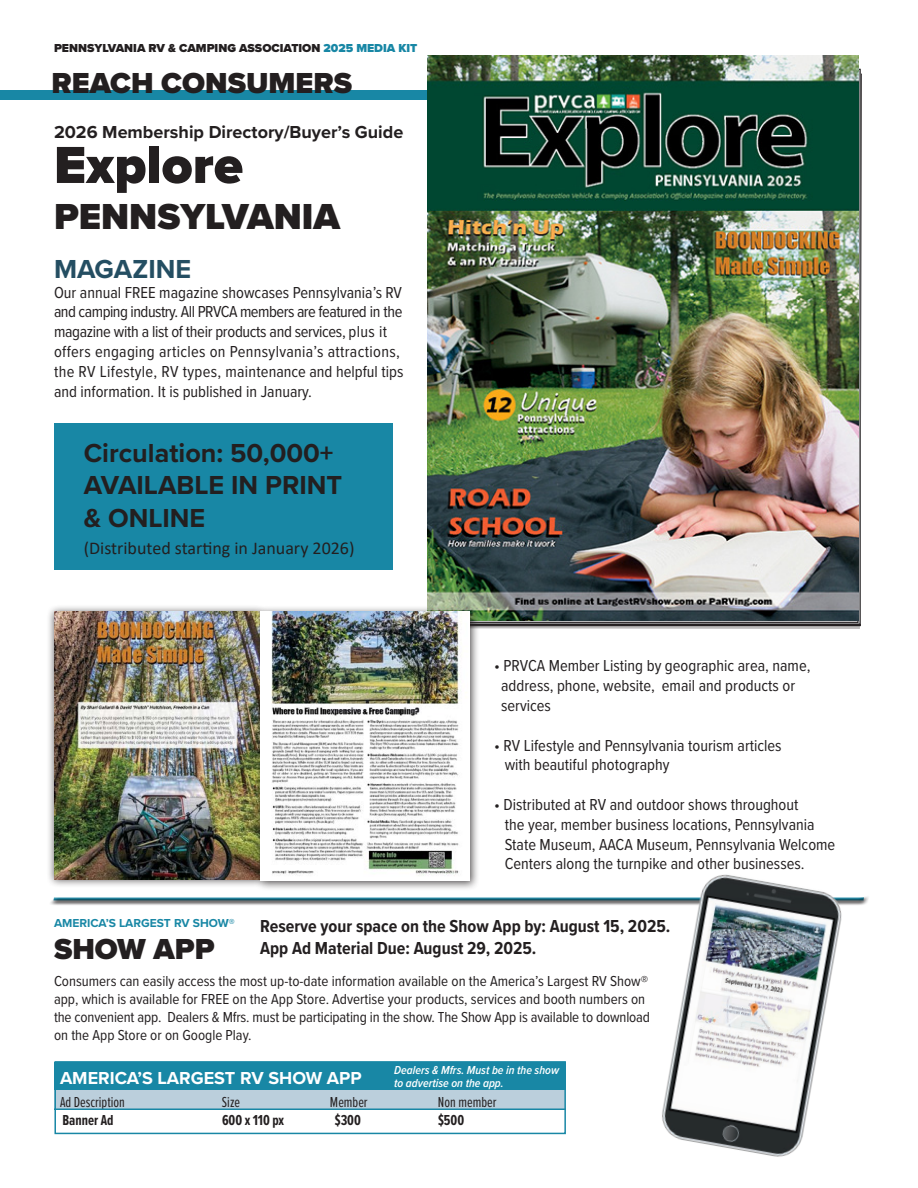
<style>
.page{position:relative;width:918px;height:1188px;background:#fff}
.page>*{position:absolute;margin:0;border:0;box-sizing:border-box;transform-origin:0 0}
.t1{font:900 54px "Proxima Nova";color:#231f20}
.t2{font:900 37.5px "Proxima Nova";color:#231f20}
.t3{font:900 30px "Proxima Nova";color:#231f20}
.t4{font:700 27px "Proxima Nova";color:#231f20}
.t5{font:700 27px "Proxima Nova";color:#244e62}
.t6{font:700 18px "Proxima Nova Cond";color:#231f20}
.t7{font:700 18px "Proxima Nova";color:#231f20}
.t8{font:18px "Calibri";color:#231f20}
.t9{font:700 18px "Proxima Nova";color:#fff}
.t10{font:16.5px/19.8px "Proxima Nova Cond";color:#231f20}
.t11{font:15px/18px "Proxima Nova Cond";color:#231f20}
.t12{font:15px "Proxima Nova Ex Cn";color:#231f20}
.t13{font:700 15px "Proxima Nova Ex Cn";color:#231f20}
.t14{font:italic 600 12px "Proxima Nova Cond";color:#fff}
.t15{font:900 12px "Proxima Nova";color:#231f20}
.t16{font:700 12px "Proxima Nova";color:#1887a5}
.s1{color:#1887a5}
</style>
<div class="page">
<div style="left:54px;top:1090px;width:511px;height:20px;background:#bbcfdc"></div>
<div style="left:54px;top:1062px;width:512px;height:28px;background:#1887a5"></div>
<div style="left:0;top:90px;width:456px;height:9px;background:#1887a5"></div>
<div style="left:54px;top:423px;width:338px;height:147px;background:#1887a5"></div>
<img style="left:428px;top:56px;width:431px;height:565px">
<div style="left:46px;top:604px;width:223px;height:283px;background:#231f20;opacity:.75"></div>
<img style="left:54px;top:611px;width:200px;height:269px">
<div style="left:254px;top:605px;width:226px;height:286px;background:#231f20;opacity:.75"></div>
<svg style="left:50px;top:897px;width:819px;height:8px;background:#749098"></svg>
<div style="left:54px;top:1061px;width:512px;height:73px;border:2px solid #1887a5"></div>
<img style="left:654px;top:874px;width:194px;height:283px">
<hr style="left:54px;top:1108px;width:512px;height:2px;background:#1887a5">
<p class="t15" style="left:54px;top:40px;width:365px">PENNSYLVANIA RV &amp; CAMPING ASSOCIATION <span class="s1">2025 MEDIA KIT</span></p>
<p class="t3" style="left:52px;top:60px;width:302px">REACH CONSUMERS</p>
<p class="t7" style="left:54px;top:119px;width:351px">2026 Membership Directory/Buyer’s Guide</p>
<p class="t1" style="left:54px;top:125px;width:191px">Explore</p>
<p class="t2" style="left:54px;top:189px;width:288px">PENNSYLVANIA</p>
<p class="t5" style="left:54px;top:249px;width:139px">MAGAZINE</p>
<p class="t10" style="left:54px;top:282px;width:351px">Our annual FREE magazine showcases Pennsylvania’s RV and camping industry. All PRVCA members are featured in the magazine with a list of their products and services, plus it offers engaging articles on Pennsylvania’s attractions, the RV Lifestyle, RV types, maintenance and helpful tips and information. It is published in January.</p>
<p class="t4" style="left:84px;top:433px;width:251px">Circulation: 50,000+</p>
<p class="t4" style="left:84px;top:465px;width:260px">AVAILABLE IN PRINT</p>
<p class="t4" style="left:84px;top:498px;width:123px">&amp; ONLINE</p>
<p class="t8" style="left:84px;top:535px;width:272px">(Distributed starting in January 2026)</p>
<p class="t10" style="left:494px;top:655px;width:318px">• PRVCA Member Listing by geographic area, name,</p>
<p class="t10" style="left:501px;top:675px;width:295px">address, phone, website, email and products or</p>
<p class="t10" style="left:501px;top:695px;width:51px">services</p>
<p class="t10" style="left:494px;top:735px;width:289px">• RV Lifestyle and Pennsylvania tourism articles</p>
<p class="t10" style="left:505px;top:754px;width:166px">with beautiful photography</p>
<p class="t10" style="left:494px;top:794px;width:306px">• Distributed at RV and outdoor shows throughout</p>
<p class="t10" style="left:505px;top:814px;width:311px">the year, member business locations, Pennsylvania</p>
<p class="t10" style="left:505px;top:834px;width:332px">State Museum, AACA Museum, Pennsylvania Welcome</p>
<p class="t10" style="left:505px;top:853px;width:301px">Centers along the turnpike and other businesses.</p>
<p class="t16" style="left:54px;top:914px;width:182px">AMERICA’S LARGEST RV SHOW®</p>
<p class="t3" style="left:54px;top:927px;width:162px">SHOW APP</p>
<p class="t6" style="left:260px;top:913px;width:412px">Reserve your space on the Show App by: August 15, 2025.</p>
<p class="t6" style="left:260px;top:935px;width:278px">App Ad Material Due: August 29, 2025.</p>
<p class="t11" style="left:54px;top:971px;width:596px">Consumers can easily access the most up-to-date information available on the America’s Largest RV Show® app, which is available for FREE on the App Store. Advertise your products, services and booth numbers on</p>
<p class="t11" style="left:54px;top:1007px;width:598px">the convenient app. Dealers &amp; Mfrs. must be participating in the show. The Show App is available to download on the App Store or on Google Play.</p>
<p class="t9" style="left:60px;top:1064px;width:303px">AMERICA’S LARGEST RV SHOW APP</p>
<p class="t12" style="left:60px;top:1091px;width:66px">Ad Description</p>
<p class="t12" style="left:222px;top:1091px;width:20px">Size</p>
<p class="t12" style="left:330px;top:1091px;width:39px">Member</p>
<p class="t12" style="left:438px;top:1091px;width:60px">Non member</p>
<p class="t13" style="left:62px;top:1109px;width:52px">Banner Ad</p>
<p class="t13" style="left:222px;top:1109px;width:64px">600 x 110 px</p>
<p class="t13" style="left:335px;top:1109px;width:28px">$300</p>
<p class="t13" style="left:438px;top:1109px;width:28px">$500</p>
<p class="t14" style="left:394px;top:1061px;width:166px">Dealers &amp; Mfrs. Must be in the show</p>
<p class="t14" style="left:394px;top:1074px;width:111px">to advertise on the app.</p>
</div>
